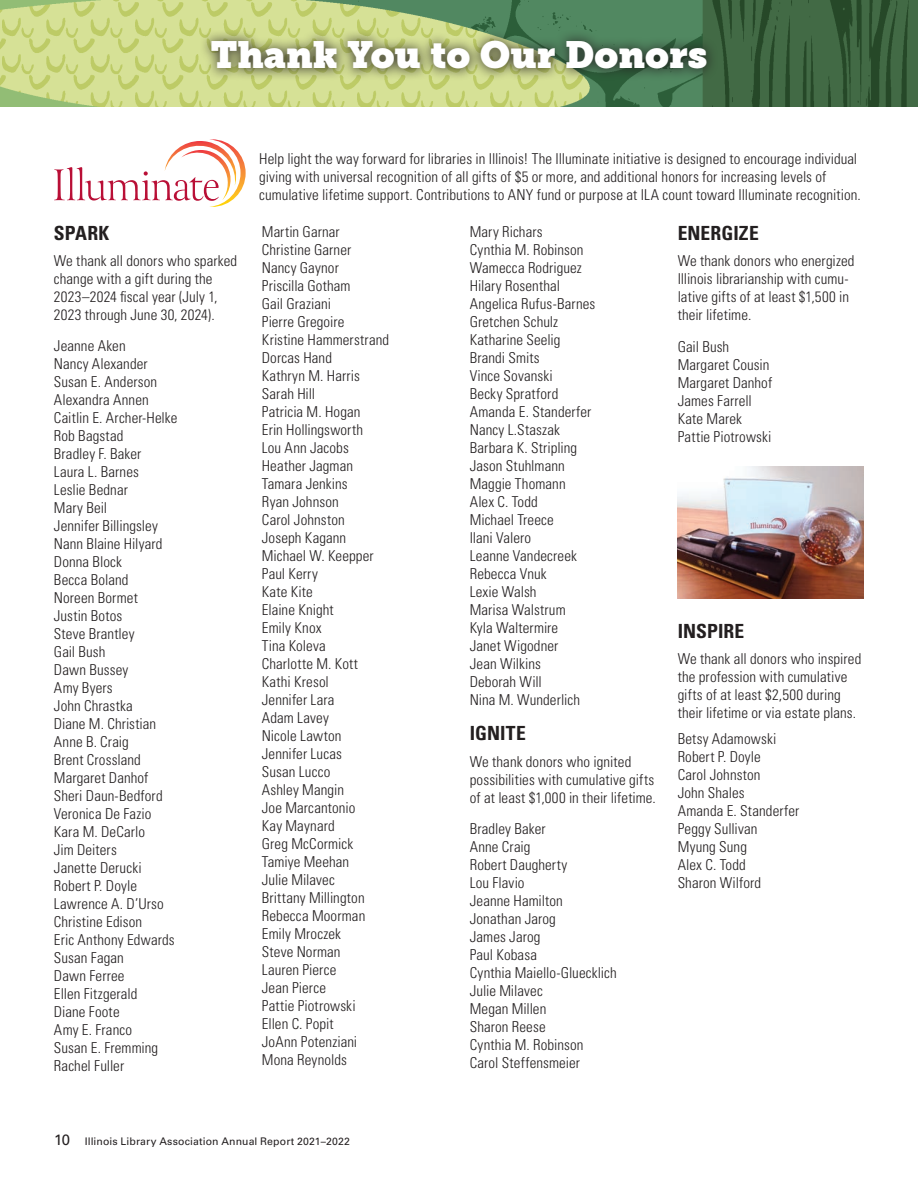
<style>
.page{position:relative;width:918px;height:1188px;background:#fff}
.page>*{position:absolute;margin:0;border:0;box-sizing:border-box;transform-origin:0 0}
.t1{font:37.5px "Museo Slab";color:#fff}
.t2{font:700 condensed 19.5px "Univers LT Std";letter-spacing:.005em;color:#231f20}
.t3{font:300 condensed 15px/18px "Univers LT Std";letter-spacing:.005em;color:#231f20}
.t4{font:10.5px "Univers LT Std";letter-spacing:.01em;color:#231f20}
.s1{font-size:15px}
</style>
<div class="page">
<hr style="left:917px;top:921px;width:1px;height:267px;background:#67964f">
<img style="left:677px;top:467px;width:187px;height:131px">
<img style="left:0;top:0;width:918px;height:107px">
<div style="left:199px;top:29px;width:520px;height:53px;background:#231f20;opacity:.75"></div>
<svg style="left:54px;top:139px;width:192px;height:68px"></svg>
<p class="t1" style="left:211px;top:33px;width:498px">Thank You to Our Donors</p>
<p class="t2" style="left:54px;top:221px;width:57px">SPARK</p>
<p class="t3" style="left:54px;top:252px;width:185px">We thank all donors who sparked change with a gift during the<br>2023–2024 fiscal year (July 1,<br>2023 through June 30, 2024).</p>
<p class="t3" style="left:54px;top:337px;width:125px">Jeanne Aken<br>Nancy Alexander<br>Susan E. Anderson<br>Alexandra Annen<br>Caitlin E. Archer-Helke<br>Rob Bagstad<br>Bradley F. Baker<br>Laura L. Barnes<br>Leslie Bednar<br>Mary Beil<br>Jennifer Billingsley<br>Nann Blaine Hilyard<br>Donna Block<br>Becca Boland<br>Noreen Bormet<br>Justin Botos<br>Steve Brantley<br>Gail Bush<br>Dawn Bussey<br>Amy Byers<br>John Chrastka<br>Diane M. Christian<br>Anne B. Craig<br>Brent Crossland<br>Margaret Danhof<br>Sheri Daun-Bedford<br>Veronica De Fazio<br>Kara M. DeCarlo<br>Jim Deiters<br>Janette Derucki<br>Robert P. Doyle<br>Lawrence A. D’Urso<br>Christine Edison<br>Eric Anthony Edwards<br>Susan Fagan<br>Dawn Ferree<br>Ellen Fitzgerald<br>Diane Foote<br>Amy E. Franco<br>Susan E. Fremming<br>Rachel Fuller</p>
<p class="t3" style="left:259px;top:150px;width:603px">Help light the way forward for libraries in Illinois! The Illuminate initiative is designed to encourage individual giving with universal recognition of all gifts of $5 or more, and additional honors for increasing levels of cumulative lifetime support. Contributions to ANY fund or purpose at ILA count toward Illuminate recognition.</p>
<p class="t3" style="left:262px;top:223px;width:129px">Martin Garnar<br>Christine Garner<br>Nancy Gaynor<br>Priscilla Gotham<br>Gail Graziani<br>Pierre Gregoire<br>Kristine Hammerstrand<br>Dorcas Hand<br>Kathryn M. Harris<br>Sarah Hill<br>Patricia M. Hogan<br>Erin Hollingsworth<br>Lou Ann Jacobs<br>Heather Jagman<br>Tamara Jenkins<br>Ryan Johnson<br>Carol Johnston<br>Joseph Kagann<br>Michael W. Keepper<br>Paul Kerry<br>Kate Kite<br>Elaine Knight<br>Emily Knox<br>Tina Koleva<br>Charlotte M. Kott<br>Kathi Kresol<br>Jennifer Lara<br>Adam Lavey<br>Nicole Lawton<br>Jennifer Lucas<br>Susan Lucco<br>Ashley Mangin<br>Joe Marcantonio<br>Kay Maynard<br>Greg McCormick<br>Tamiye Meehan<br>Julie Milavec<br>Brittany Millington<br>Rebecca Moorman<br>Emily Mroczek<br>Steve Norman<br>Lauren Pierce<br>Jean Pierce<br>Pattie Piotrowski<br>Ellen C. Popit<br>JoAnn Potenziani<br>Mona Reynolds</p>
<p class="t3" style="left:470px;top:223px;width:127px">Mary Richars<br>Cynthia M. Robinson<br>Wamecca Rodriguez<br>Hilary Rosenthal<br>Angelica Rufus-Barnes<br>Gretchen Schulz<br>Katharine Seelig<br>Brandi Smits<br>Vince Sovanski<br>Becky Spratford<br>Amanda E. Standerfer<br>Nancy L.Staszak<br>Barbara K. Stripling<br>Jason Stuhlmann<br>Maggie Thomann<br>Alex C. Todd<br>Michael Treece<br>Ilani Valero<br>Leanne Vandecreek<br>Rebecca Vnuk<br>Lexie Walsh<br>Marisa Walstrum<br>Kyla Waltermire<br>Janet Wigodner<br>Jean Wilkins<br>Deborah Will<br>Nina M. Wunderlich</p>
<p class="t2" style="left:470px;top:722px;width:58px">IGNITE</p>
<p class="t3" style="left:470px;top:752px;width:188px">We thank donors who ignited possibilities with cumulative gifts of at least $1,000 in their lifetime.</p>
<p class="t3" style="left:470px;top:820px;width:149px">Bradley Baker<br>Anne Craig<br>Robert Daugherty<br>Lou Flavio<br>Jeanne Hamilton<br>Jonathan Jarog<br>James Jarog<br>Paul Kobasa<br>Cynthia Maiello-Gluecklich<br>Julie Milavec<br>Megan Millen<br>Sharon Reese<br>Cynthia M. Robinson<br>Carol Steffensmeier</p>
<p class="t2" style="left:678px;top:221px;width:83px">ENERGIZE</p>
<p class="t3" style="left:678px;top:252px;width:178px">We thank donors who energized<br>Illinois librarianship with cumu&shy;lative gifts of at least $1,500 in their lifetime.</p>
<p class="t3" style="left:678px;top:338px;width:96px">Gail Bush<br>Margaret Cousin<br>Margaret Danhof<br>James Farrell<br>Kate Marek<br>Pattie Piotrowski</p>
<p class="t2" style="left:678px;top:619px;width:68px">INSPIRE</p>
<p class="t3" style="left:678px;top:650px;width:185px">We thank all donors who inspired the profession with cumulative gifts of at least $2,500 during their lifetime or via estate plans.</p>
<p class="t3" style="left:678px;top:730px;width:123px">Betsy Adamowski<br>Robert P. Doyle<br>Carol Johnston<br>John Shales<br>Amanda E. Standerfer<br>Peggy Sullivan<br>Myung Sung<br>Alex C. Todd<br>Sharon Wilford</p>
<p class="t4" style="left:54px;top:1135px;width:297px"><span class="s1">10</span> Illinois Library Association Annual Report 2021–2022</p>
</div>
